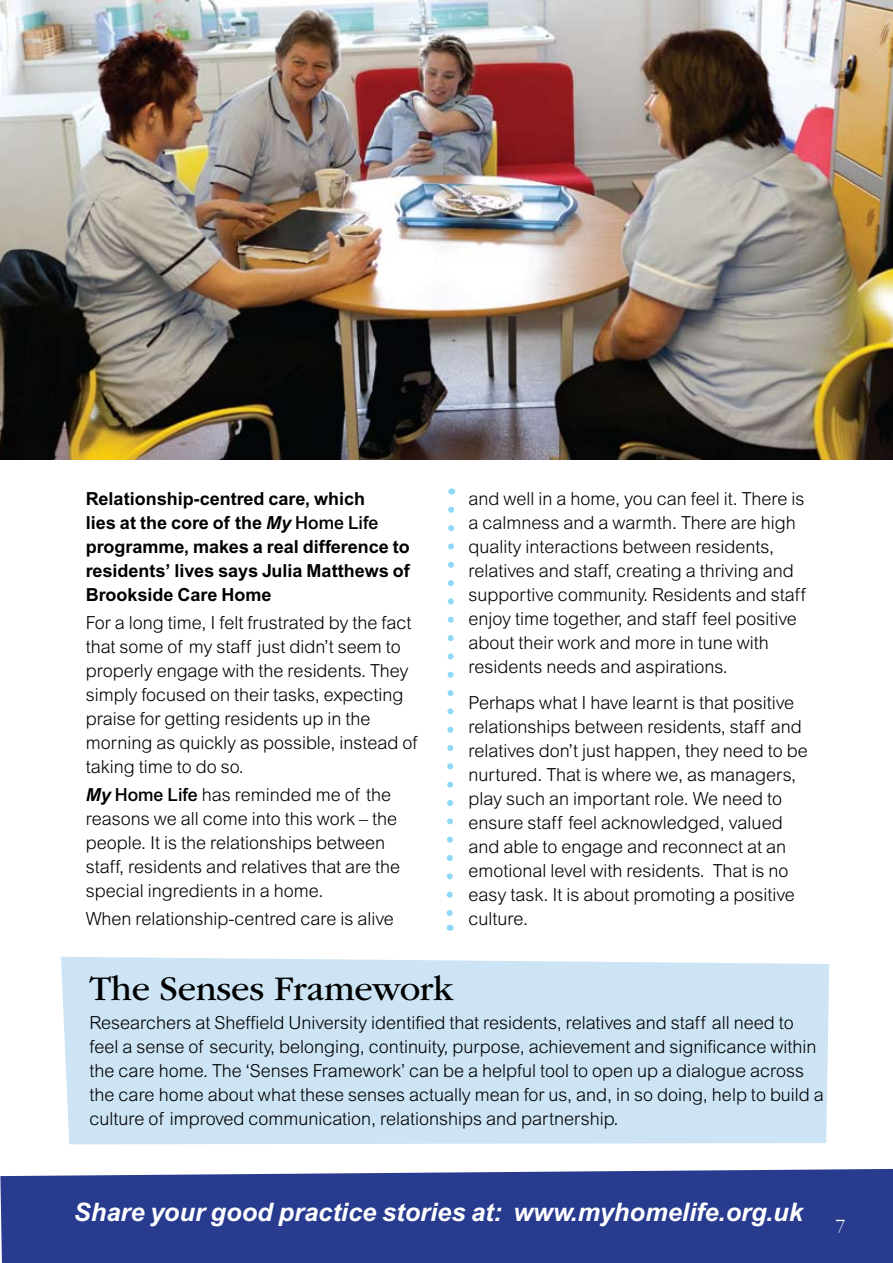
<style>
.page{position:relative;width:893px;height:1263px;background:#fff}
.page>*{position:absolute;margin:0;border:0;box-sizing:border-box;transform-origin:0 0}
.t1{font:36px "ITC Garamond Std";letter-spacing:-.01em;color:#000}
.t2{font:italic 700 25.5px "Arial";color:#fff}
.t3{font:300 19.5px "Garamond IT Cby BT";color:#fff}
.t4{font:300 18px/24px "Arial";color:#000}
.t5{font:700 18px/24px "Arial";color:#000}
.s1{font-style:italic}
.s2{font-weight:500}
.s3{font-weight:700;font-style:italic}
</style>
<div class="page">
<div style="left:61px;top:957px;width:768px;height:187px;background:#cce4f3"></div>
<div style="left:0;top:1169px;width:893px;height:94px;background:#283b8e"></div>
<svg style="left:446px;top:506px;width:9px;height:425px"></svg>
<img style="left:0;top:0;width:893px;height:459px">
<p class="t5" style="left:86px;top:486px;width:326px">Relationship-centred care, which<br>lies at the core of the <span class="s1">My</span> <span class="s2">Home Life </span>programme, makes a real difference to residents’ lives says Julia Matthews of Brookside Care Home</p>
<p class="t4" style="left:86px;top:610px;width:333px">For a long time, I felt frustrated by the fact that some of my staff just didn’t seem to properly engage with the residents. They simply focused on their tasks, expecting praise for getting residents up in the morning as quickly as possible, instead of taking time to do so.</p>
<p class="t4" style="left:86px;top:783px;width:316px"><span class="s3">My</span> <span class="s2">Home Life</span> has reminded me of the reasons we all come into this work – the people. It is the relationships between staff, residents and relatives that are the special ingredients in a home.</p>
<p class="t4" style="left:86px;top:907px;width:310px">When relationship-centred care is alive</p>
<p class="t4" style="left:468px;top:486px;width:339px">and well in a home, you can feel it. There is a calmness and a warmth. There are high quality interactions between residents, relatives and staff, creating a thriving and supportive community. Residents and staff enjoy time together, and staff feel positive about their work and more in tune with residents needs and aspirations.</p>
<p class="t4" style="left:468px;top:691px;width:341px">Perhaps what I have learnt is that positive relationships between residents, staff and relatives don’t just happen, they need to be nurtured. That is where we, as managers, play such an important role. We need to ensure staff feel acknowledged, valued and able to engage and reconnect at an emotional level with residents. That is no easy task. It is about promoting a positive culture.</p>
<h1 class="t1" style="left:90px;top:969px;width:366px">The Senses Framework</h1>
<p class="t4" style="left:90px;top:1010px;width:736px">Researchers at Sheffield University identified that residents, relatives and staff all need to feel a sense of security, belonging, continuity, purpose, achievement and significance within the care home. The ‘Senses Framework’ can be a helpful tool to open up a dialogue across the care home about what these senses actually mean for us, and, in so doing, help to build a culture of improved communication, relationships and partnership.</p>
<h2 class="t2" style="left:74px;top:1197px;width:731px">Share your good practice stories at: www.myhomelife.org.uk</h2>
<p class="t3" style="left:835px;top:1214px;width:11px">7</p>
</div>
